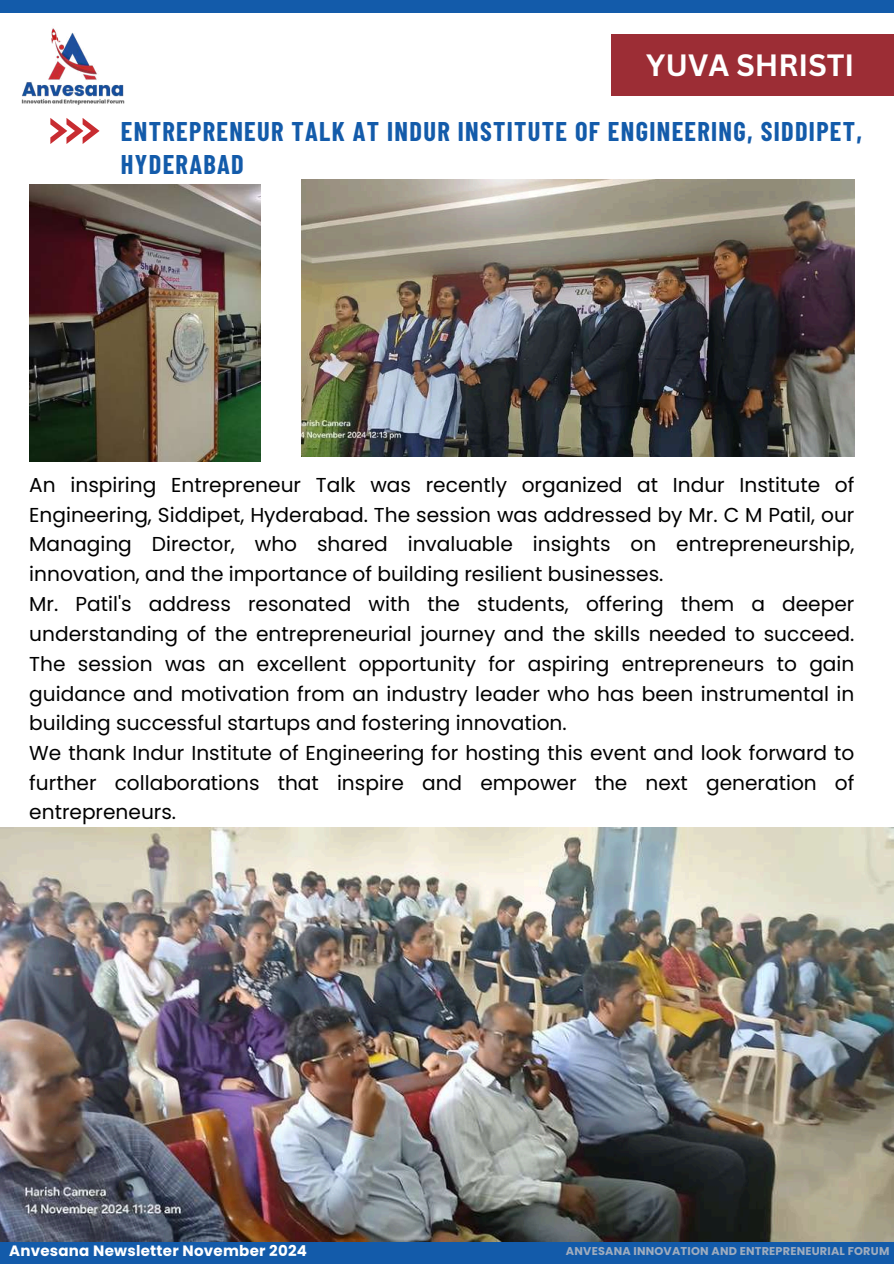
<style>
.page{position:relative;width:894px;height:1264px;background:#fff}
.page>*{position:absolute;margin:0;border:0;box-sizing:border-box;transform-origin:0 0}
.t1{font:700 30px "Canva Sans";color:#fff}
.t2{font:700 26.4px/33.8px "Barlow Condensed";letter-spacing:.05em;color:#135baa}
.t3{font:20.1px/29.7px "Poppins";color:#000;text-align:justify}
.t4{font:700 15px "Poppins";letter-spacing:.015em;color:#fff}
.t5{font:700 11.25px "Poppins";letter-spacing:.015em;color:#9facbe}
</style>
<div class="page">
<div style="left:0;top:0;width:893px;height:12px;background:#135baa"></div>
<div style="left:611px;top:34px;width:282px;height:62px;background:#9c2d35"></div>
<img style="left:21px;top:28px;width:104px;height:77px">
<div style="left:0;top:1242px;width:893px;height:21px;background:#135baa"></div>
<svg style="left:50px;top:118px;width:49px;height:26px"></svg>
<img style="left:29px;top:184px;width:231px;height:277px">
<img style="left:301px;top:180px;width:552px;height:276px">
<img style="left:0;top:827px;width:893px;height:414px">
<h1 class="t1" style="left:646px;top:44px;width:209px">YUVA SHRISTI</h1>
<h2 class="t2" style="left:121px;top:113px;width:742px">ENTREPRENEUR TALK AT INDUR INSTITUTE OF ENGINEERING, SIDDIPET,<br>HYDERABAD</h2>
<p class="t3" style="left:29px;top:470px;width:826px">An inspiring Entrepreneur Talk was recently organized at Indur Institute of Engineering, Siddipet, Hyderabad. The session was addressed by Mr. C M Patil, our Managing Director, who shared invaluable insights on entrepreneurship, innovation, and the importance of building resilient businesses.</p>
<p class="t3" style="left:29px;top:589px;width:826px;text-align:left">Mr. Patil's address resonated with the students, offering them a deeper understanding of the entrepreneurial journey and the skills needed to succeed.<br>The session was an excellent opportunity for aspiring entrepreneurs to gain guidance and motivation from an industry leader who has been instrumental in building successful startups and fostering innovation.<br>We thank Indur Institute of Engineering for hosting this event and look forward to further collaborations that inspire and empower the next generation of entrepreneurs.</p>
<p class="t4" style="left:9px;top:1239px;width:299px">Anvesana Newsletter November 2024</p>
<p class="t5" style="left:566px;top:1243px;width:325px">ANVESANA INNOVATION AND ENTREPRENEURIAL FORUM</p>
</div>
